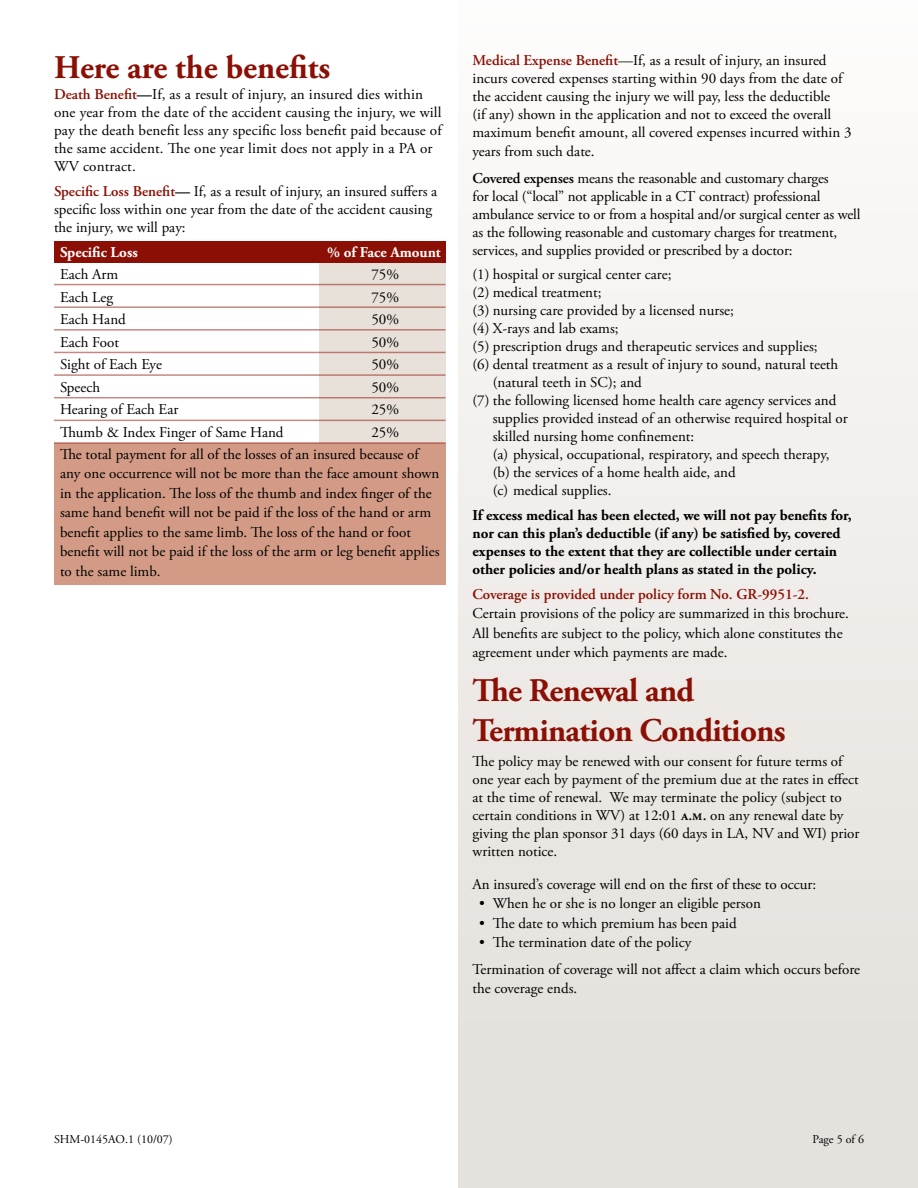
<style>
.page{position:relative;width:918px;height:1188px;background:#fff}
.page>*{position:absolute;margin:0;border:0;box-sizing:border-box;transform-origin:0 0}
.t1{font:700 33px/39.6px "Adobe Garamond Pro";letter-spacing:-.02em;color:#8b0f04}
.t2{font:700 33px "Adobe Garamond Pro";color:#8b0f04}
.t3{font:15px/18px "Adobe Garamond Pro";color:#000}
.t4{font:700 15px/18px "Adobe Garamond Pro";color:#000}
.t5{font:600 15px "Adobe Garamond Pro";color:#8b0f04}
.t6{font:700 15px "Adobe Garamond Pro";color:#fff}
.t7{font:12px "Adobe Garamond Pro";color:#000}
.s1{font-weight:600;color:#8b0f04}
.s2{font-weight:700}
.s3{font-weight:600}
</style>
<div class="page">
<div style="left:458px;top:0;width:460px;height:1188px;background:linear-gradient(to bottom,#fdfcfb,#e2ded9)"></div>
<div style="left:319px;top:254px;width:127px;height:211px;background:#e8e1da"></div>
<div style="left:54px;top:443px;width:392px;height:141px;background:#d39b86"></div>
<div style="left:54px;top:242px;width:392px;height:21px;background:#8b0f04"></div>
<hr style="left:54px;top:397px;width:392px;height:1px;background:#8b0f04">
<hr style="left:54px;top:420px;width:392px;height:1px;background:#8b0f04">
<hr style="left:54px;top:442px;width:392px;height:2px;background:#8b0f04">
<hr style="left:54px;top:284px;width:392px;height:1px;background:#8b0f04">
<hr style="left:54px;top:306px;width:392px;height:2px;background:#8b0f04">
<hr style="left:54px;top:329px;width:392px;height:2px;background:#8b0f04">
<hr style="left:54px;top:352px;width:392px;height:1px;background:#8b0f04">
<hr style="left:54px;top:374px;width:392px;height:2px;background:#8b0f04">
<h1 class="t2" style="left:54px;top:48px;width:278px">Here are the benefits</h1>
<p class="t3" style="left:54px;top:86px;width:389px"><span class="s1">Death Benefit</span><span class="s2">—</span>If, as a result of injury, an insured dies within one year from the date of the accident causing the injury, we will pay the death benefit less any specific loss benefit paid because of the same accident. The one year limit does not apply in a PA or WV contract.</p>
<p class="t3" style="left:54px;top:183px;width:385px"><span class="s1">Specific Loss Benefit</span><span class="s2">—</span> If, as a result of injury, an insured suffers a specific loss within one year from the date of the accident causing the injury, we will pay:</p>
<p class="t6" style="left:60px;top:243px;width:79px">Specific Loss</p>
<p class="t6" style="left:327px;top:243px;width:115px">% of Face Amount</p>
<p class="t3" style="left:60px;top:266px;width:60px">Each Arm</p>
<p class="t3" style="left:371px;top:266px;width:29px">75%</p>
<p class="t3" style="left:60px;top:289px;width:55px">Each Leg</p>
<p class="t3" style="left:371px;top:289px;width:29px">75%</p>
<p class="t3" style="left:60px;top:311px;width:67px">Each Hand</p>
<p class="t3" style="left:371px;top:311px;width:29px">50%</p>
<p class="t3" style="left:60px;top:334px;width:61px">Each Foot</p>
<p class="t3" style="left:371px;top:334px;width:29px">50%</p>
<p class="t3" style="left:60px;top:356px;width:104px">Sight of Each Eye</p>
<p class="t3" style="left:371px;top:356px;width:29px">50%</p>
<p class="t3" style="left:60px;top:379px;width:42px">Speech</p>
<p class="t3" style="left:371px;top:379px;width:29px">50%</p>
<p class="t3" style="left:60px;top:401px;width:120px">Hearing of Each Ear</p>
<p class="t3" style="left:371px;top:401px;width:29px">25%</p>
<p class="t3" style="left:60px;top:424px;width:225px">Thumb &amp; Index Finger of Same Hand</p>
<p class="t3" style="left:371px;top:424px;width:29px">25%</p>
<p class="t3" style="left:60px;top:445px;width:381px;line-height:19.5px">The total payment for all of the losses of an insured because of any one occurrence will not be more than the face amount shown in the application. The loss of the thumb and index finger of the same hand benefit will not be paid if the loss of the hand or arm benefit applies to the same limb. The loss of the hand or foot benefit will not be paid if the loss of the arm or leg benefit applies to the same limb.</p>
<p class="t3" style="left:472px;top:52px;width:381px"><span class="s1">Medical Expense Benefit</span>—If, as a result of injury, an insured incurs covered expenses starting within 90 days from the date of the accident causing the injury we will pay, less the deductible<br>(if any) shown in the application and not to exceed the overall maximum benefit amount, all covered expenses incurred within 3</p>
<p class="t3" style="left:472px;top:139px;width:358px;line-height:26.2px">years from such date.<br><span class="s3">Covered expenses</span> means the reasonable and customary charges</p>
<p class="t3" style="left:473px;top:187px;width:390px">for local (“local” not applicable in a CT contract) professional ambulance service to or from a hospital and/or surgical center as well as the following reasonable and customary charges for treatment, services, and supplies provided or prescribed by a doctor:</p>
<p class="t3" style="left:473px;top:266px;width:200px">(1) hospital or surgical center care;</p>
<p class="t3" style="left:473px;top:284px;width:131px">(2) medical treatment;</p>
<p class="t3" style="left:473px;top:302px;width:263px">(3) nursing care provided by a licensed nurse;</p>
<p class="t3" style="left:473px;top:320px;width:148px">(4) X-rays and lab exams;</p>
<p class="t3" style="left:473px;top:338px;width:347px">(5) prescription drugs and therapeutic services and supplies;</p>
<p class="t3" style="left:473px;top:356px;width:367px">(6) dental treatment as a result of injury to sound, natural teeth</p>
<p class="t3" style="left:493px;top:374px;width:151px">(natural teeth in SC); and</p>
<p class="t3" style="left:473px;top:392px;width:366px">(7) the following licensed home health care agency services and</p>
<p class="t3" style="left:493px;top:410px;width:357px">supplies provided instead of an otherwise required hospital or</p>
<p class="t3" style="left:493px;top:428px;width:203px">skilled nursing home confinement:</p>
<p class="t3" style="left:493px;top:446px;width:338px">(a) physical, occupational, respiratory, and speech therapy,</p>
<p class="t3" style="left:493px;top:464px;width:244px">(b) the services of a home health aide, and</p>
<p class="t3" style="left:493px;top:482px;width:120px">(c) medical supplies.</p>
<p class="t4" style="left:473px;top:507px;width:381px">If excess medical has been elected, we will not pay benefits for, nor can this plan’s deductible (if any) be satisfied by, covered expenses to the extent that they are collectible under certain other policies and/or health plans as stated in the policy.</p>
<p class="t5" style="left:473px;top:585px;width:338px">Coverage is provided under policy form No. GR-9951-2.</p>
<p class="t3" style="left:473px;top:604px;width:378px;line-height:19.5px">Certain provisions of the policy are summarized in this brochure.<br>All benefits are subject to the policy, which alone constitutes the agreement under which payments are made.</p>
<h1 class="t1" style="left:472px;top:672px;width:315px">The Renewal and<br>Termination Conditions</h1>
<p class="t3" style="left:472px;top:753px;width:388px">The policy may be renewed with our consent for future terms of one year each by payment of the premium due at the rates in effect at the time of renewal. We may terminate the policy (subject to certain conditions in WV) at 12:01 <span class="s3">a.m.</span> on any renewal date by giving the plan sponsor 31 days (60 days in LA, NV and WI) prior written notice.</p>
<p class="t3" style="left:472px;top:876px;width:345px">An insured’s coverage will end on the first of these to occur:</p>
<p class="t3" style="left:479px;top:895px;width:283px">• When he or she is no longer an eligible person</p>
<p class="t3" style="left:479px;top:915px;width:259px">• The date to which premium has been paid</p>
<p class="t3" style="left:472px;top:930px;width:389px;line-height:26.2px;text-indent:7px">• The termination date of the policy<br>Termination of coverage will not affect a claim which occurs before</p>
<p class="t3" style="left:472px;top:980px;width:106px">the coverage ends.</p>
<p class="t7" style="left:54px;top:1132px;width:120px">SHM-0145AO.1 (10/07)</p>
<p class="t7" style="left:813px;top:1132px;width:53px">Page 5 of 6</p>
</div>
